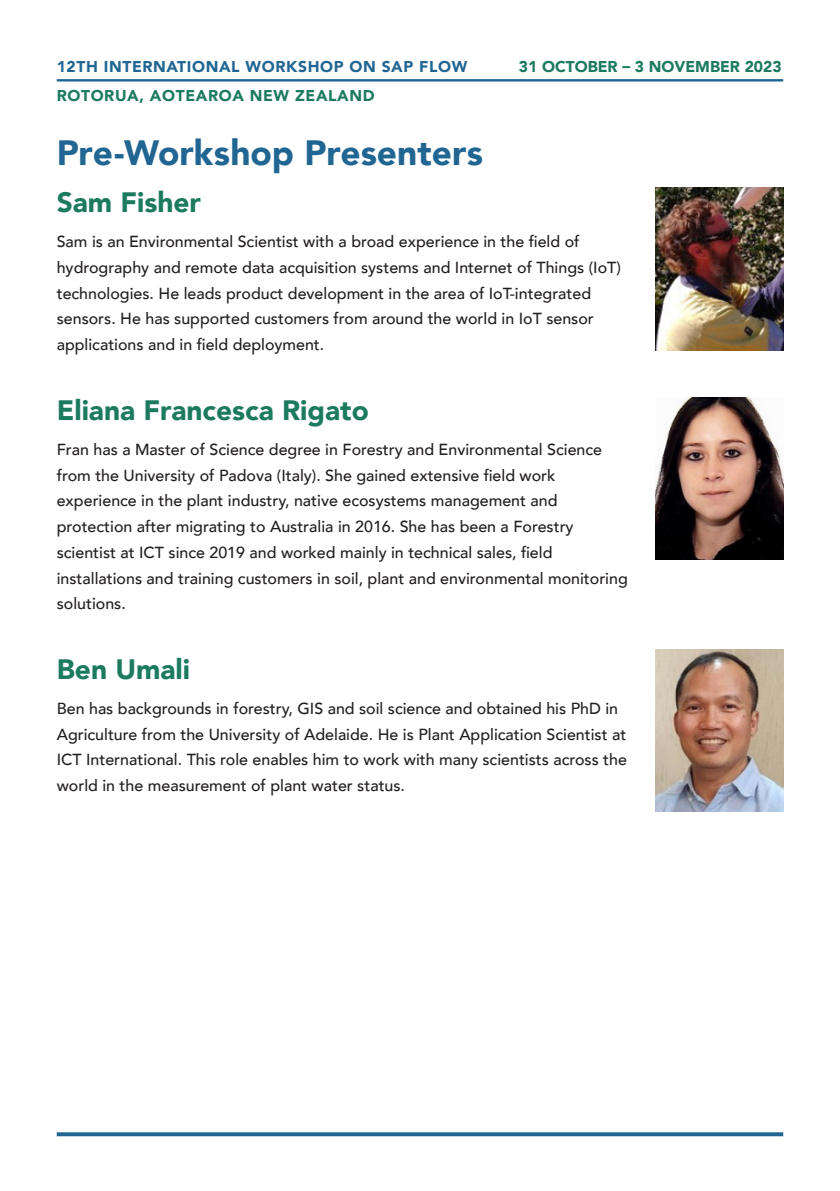
<style>
.page{position:relative;width:840px;height:1191px;background:#fff}
.page>*{position:absolute;margin:0;border:0;box-sizing:border-box;transform-origin:0 0}
.t1{font:900 35.2px "Avenir";color:#216693}
.t2{font:900 28px "Avenir";color:#1c7a5f}
.t3{font:500 16px/25.8px "Avenir";color:#231f20}
.t4{font:900 15.6px "Avenir";letter-spacing:.04em;color:#216693}
.t5{font:900 15.6px "Avenir";letter-spacing:.04em;color:#1c7a5f}
.t6{font:900 15.6px "Avenir";color:#1c7a5f}
</style>
<div class="page">
<hr style="left:57px;top:79px;width:725px;height:2px;background:#216693">
<svg style="left:57px;top:1132px;width:725px;height:4px;background:#30709a"></svg>
<img style="left:655px;top:187px;width:127px;height:163px">
<img style="left:655px;top:397px;width:127px;height:162px">
<img style="left:655px;top:649px;width:127px;height:163px">
<p class="t4" style="left:57px;top:53px;width:412px">12TH INTERNATIONAL WORKSHOP ON SAP FLOW</p>
<p class="t6" style="left:518px;top:53px;width:264px">31 OCTOBER – 3 NOVEMBER 2023</p>
<p class="t5" style="left:57px;top:82px;width:319px">ROTORUA, AOTEAROA NEW ZEALAND</p>
<h1 class="t1" style="left:57px;top:123px;width:427px">Pre-Workshop Presenters</h1>
<h2 class="t2" style="left:57px;top:178px;width:146px">Sam Fisher</h2>
<p class="t3" style="left:57px;top:228px;width:565px">Sam is an Environmental Scientist with a broad experience in the field of hydrography and remote data acquisition systems and Internet of Things (IoT) technologies. He leads product development in the area of IoT-integrated sensors. He has supported customers from around the world in IoT sensor applications and in field deployment.</p>
<h2 class="t2" style="left:57px;top:386px;width:313px">Eliana Francesca Rigato</h2>
<p class="t3" style="left:57px;top:435px;width:572px">Fran has a Master of Science degree in Forestry and Environmental Science from the University of Padova (Italy). She gained extensive field work experience in the plant industry, native ecosystems management and protection after migrating to Australia in 2016. She has been a Forestry scientist at ICT since 2019 and worked mainly in technical sales, field installations and training customers in soil, plant and environmental monitoring solutions.</p>
<h2 class="t2" style="left:57px;top:645px;width:135px">Ben Umali</h2>
<p class="t3" style="left:57px;top:694px;width:571px">Ben has backgrounds in forestry, GIS and soil science and obtained his PhD in Agriculture from the University of Adelaide. He is Plant Application Scientist at ICT International. This role enables him to work with many scientists across the world in the measurement of plant water status.</p>
</div>
